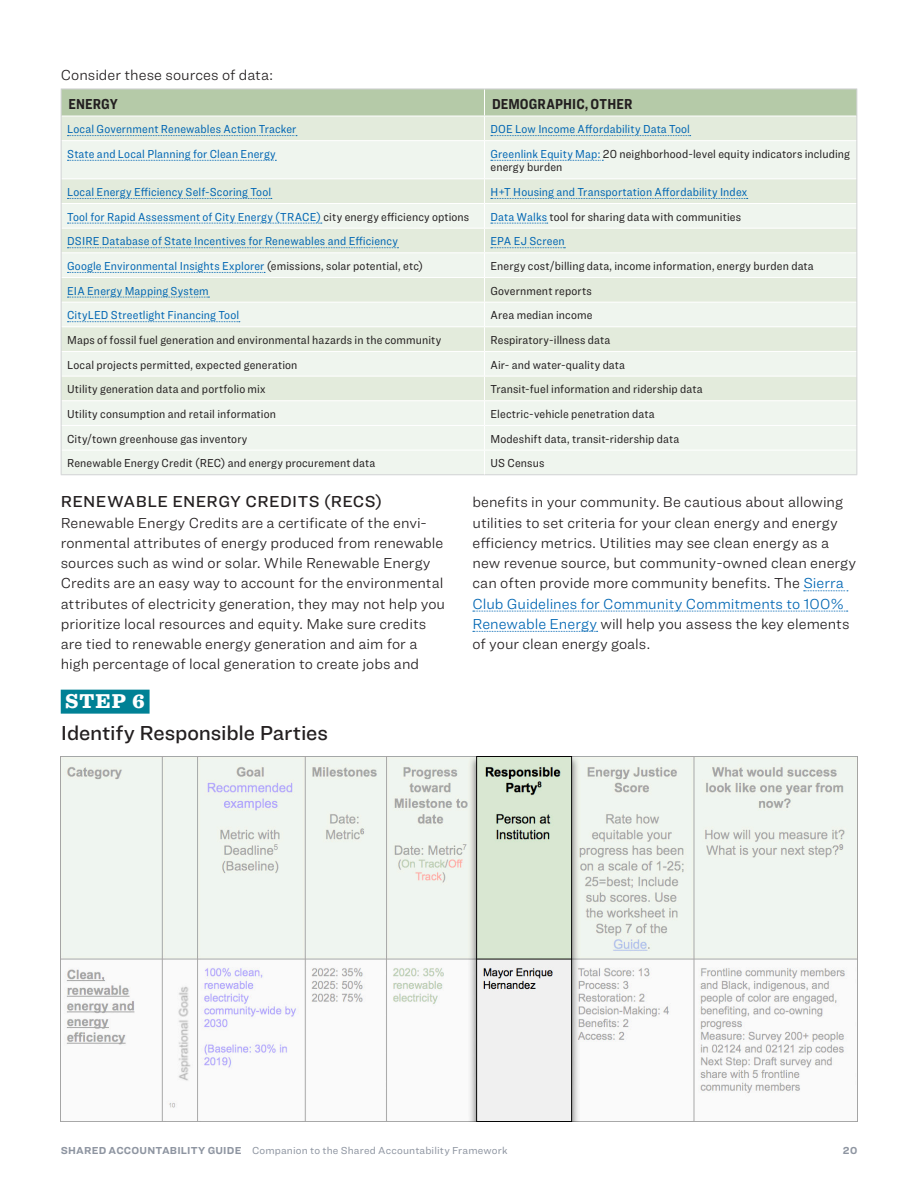
<style>
.page{position:relative;width:918px;height:1188px;background:#fff}
.page>*{position:absolute;margin:0;border:0;box-sizing:border-box;transform-origin:0 0}
.Heading_2{font:500 21px "Ringside";letter-spacing:-.01em;color:#231f20}
.Step_before_Heading{font:900 21px "Sentinel";color:#fff}
.Heading_3{font:500 16.5px "Ringside";letter-spacing:.025em;color:#231f20}
.Body_Copy{font:300 15px/20.2px "Ringside";color:#231f20}
.ListParaIntro_Single{font:300 15px "Ringside";color:#231f20}
.Table_Body_Cell_Head{font:700 15px "Ringside Condensed";letter-spacing:.005em;color:#231f20}
.Table_Body_Cell{font:12px/13.5px "Ringside Narrow";letter-spacing:.01em;color:#231f20}
.Table_Body_Cell-2{font:12px "Ringside Narrow";letter-spacing:.01em;color:#0166b3}
.t1{font:10.5px "Ringside";letter-spacing:.015em;color:#8e95a1}
.t2{font:700 10.5px "Ringside";color:#8e95a1}
.s1{color:#0166b3}
.s2{color:#231f20}
.s3{font-weight:700}
</style>
<div class="page">
<svg style="left:62px;top:141px;width:794px;height:333px;background:#eaf1e7"></svg>
<hr style="left:62px;top:178px;width:422px;height:1px;background:#fff">
<hr style="left:484px;top:178px;width:372px;height:1px;background:#fff">
<hr style="left:62px;top:203px;width:422px;height:1px;background:#fff">
<hr style="left:484px;top:203px;width:372px;height:1px;background:#fff">
<hr style="left:62px;top:228px;width:422px;height:1px;background:#fff">
<hr style="left:484px;top:228px;width:372px;height:1px;background:#fff">
<hr style="left:62px;top:252px;width:422px;height:1px;background:#fff">
<hr style="left:484px;top:252px;width:372px;height:1px;background:#fff">
<hr style="left:62px;top:277px;width:422px;height:1px;background:#fff">
<hr style="left:484px;top:277px;width:372px;height:1px;background:#fff">
<hr style="left:62px;top:302px;width:422px;height:1px;background:#fff">
<hr style="left:484px;top:302px;width:372px;height:1px;background:#fff">
<hr style="left:62px;top:326px;width:422px;height:1px;background:#fff">
<hr style="left:484px;top:326px;width:372px;height:1px;background:#fff">
<hr style="left:62px;top:351px;width:422px;height:1px;background:#fff">
<hr style="left:484px;top:351px;width:372px;height:1px;background:#fff">
<hr style="left:62px;top:376px;width:422px;height:1px;background:#fff">
<hr style="left:484px;top:376px;width:372px;height:1px;background:#fff">
<hr style="left:484px;top:141px;width:1px;height:37px;background:#fff">
<hr style="left:62px;top:400px;width:422px;height:1px;background:#fff">
<hr style="left:484px;top:400px;width:372px;height:1px;background:#fff">
<hr style="left:62px;top:425px;width:422px;height:1px;background:#fff">
<hr style="left:484px;top:425px;width:372px;height:1px;background:#fff">
<hr style="left:62px;top:450px;width:422px;height:1px;background:#fff">
<hr style="left:484px;top:450px;width:372px;height:1px;background:#fff">
<hr style="left:61px;top:141px;width:1px;height:38px;background:#d1d2d4">
<hr style="left:856px;top:141px;width:1px;height:38px;background:#d1d2d4">
<svg style="left:61px;top:179px;width:1px;height:295px"></svg>
<svg style="left:856px;top:179px;width:1px;height:295px"></svg>
<hr style="left:61px;top:474px;width:423px;height:1px;background:#d1d2d4">
<hr style="left:484px;top:474px;width:373px;height:1px;background:#d1d2d4">
<svg style="left:484px;top:179px;width:1px;height:295px"></svg>
<svg style="left:61px;top:89px;width:796px;height:52px;background:#cbdac2"></svg>
<svg style="left:68px;top:160px;width:208px;height:1px"></svg>
<svg style="left:491px;top:160px;width:112px;height:1px"></svg>
<svg style="left:68px;top:198px;width:204px;height:1px"></svg>
<svg style="left:491px;top:198px;width:257px;height:1px"></svg>
<svg style="left:68px;top:223px;width:254px;height:1px"></svg>
<svg style="left:491px;top:223px;width:57px;height:1px"></svg>
<svg style="left:68px;top:247px;width:330px;height:1px"></svg>
<svg style="left:491px;top:247px;width:74px;height:1px"></svg>
<svg style="left:68px;top:272px;width:197px;height:1px"></svg>
<svg style="left:68px;top:297px;width:141px;height:1px"></svg>
<svg style="left:68px;top:321px;width:172px;height:1px"></svg>
<svg style="left:804px;top:590px;width:44px;height:1px"></svg>
<svg style="left:473px;top:611px;width:375px;height:1px"></svg>
<svg style="left:473px;top:631px;width:125px;height:1px"></svg>
<div style="left:61px;top:690px;width:89px;height:24px;background:#008195"></div>
<img style="left:61px;top:756px;width:796px;height:366px">
<p class="ListParaIntro_Single" style="left:61px;top:64px;width:214px">Consider these sources of data:</p>
<p class="Table_Body_Cell_Head" style="left:69px;top:93px;width:51px">ENERGY</p>
<p class="Table_Body_Cell_Head" style="left:492px;top:93px;width:142px">DEMOGRAPHIC, OTHER</p>
<p class="Table_Body_Cell-2" style="left:67px;top:121px;width:231px">Local Government Renewables Action Tracker</p>
<p class="Table_Body_Cell-2" style="left:490px;top:121px;width:201px">DOE Low Income Affordability Data Tool</p>
<p class="Table_Body_Cell-2" style="left:67px;top:145px;width:210px">State and Local Planning for Clean Energy</p>
<p class="Table_Body_Cell" style="left:490px;top:147px;width:361px"><span class="s1">Greenlink Equity Map:</span> 20 neighborhood-level equity indicators including energy burden</p>
<p class="Table_Body_Cell-2" style="left:67px;top:184px;width:206px">Local Energy Efficiency Self-Scoring Tool</p>
<p class="Table_Body_Cell-2" style="left:490px;top:184px;width:258px">H+T Housing and Transportation Affordability Index</p>
<p class="Table_Body_Cell-2" style="left:67px;top:208px;width:404px">Tool for Rapid Assessment of City Energy (TRACE) <span class="s2">city energy efficiency options</span></p>
<p class="Table_Body_Cell" style="left:490px;top:210px;width:252px"><span class="s1">Data Walks</span> tool for sharing data with communities</p>
<p class="Table_Body_Cell-2" style="left:67px;top:233px;width:332px">DSIRE Database of State Incentives for Renewables and Efficiency</p>
<p class="Table_Body_Cell-2" style="left:490px;top:233px;width:76px">EPA EJ Screen</p>
<p class="Table_Body_Cell-2" style="left:67px;top:258px;width:358px">Google Environmental Insights Explorer <span class="s2">(emissions, solar potential, etc)</span></p>
<p class="Table_Body_Cell" style="left:490px;top:259px;width:325px">Energy cost/billing data, income information, energy burden data</p>
<p class="Table_Body_Cell-2" style="left:67px;top:282px;width:143px">EIA Energy Mapping System</p>
<p class="Table_Body_Cell" style="left:490px;top:284px;width:103px">Government reports</p>
<p class="Table_Body_Cell-2" style="left:67px;top:307px;width:174px">CityLED Streetlight Financing Tool</p>
<p class="Table_Body_Cell" style="left:490px;top:308px;width:103px">Area median income</p>
<p class="Table_Body_Cell" style="left:67px;top:333px;width:376px">Maps of fossil fuel generation and environmental hazards in the community</p>
<p class="Table_Body_Cell" style="left:490px;top:333px;width:121px">Respiratory-illness data</p>
<p class="Table_Body_Cell" style="left:67px;top:358px;width:232px">Local projects permitted, expected generation</p>
<p class="Table_Body_Cell" style="left:490px;top:358px;width:136px">Air- and water-quality data</p>
<p class="Table_Body_Cell" style="left:67px;top:382px;width:200px">Utility generation data and portfolio mix</p>
<p class="Table_Body_Cell" style="left:490px;top:382px;width:214px">Transit-fuel information and ridership data</p>
<p class="Table_Body_Cell" style="left:67px;top:407px;width:210px">Utility consumption and retail information</p>
<p class="Table_Body_Cell" style="left:490px;top:407px;width:166px">Electric-vehicle penetration data</p>
<p class="Table_Body_Cell" style="left:67px;top:432px;width:182px">City/town greenhouse gas inventory</p>
<p class="Table_Body_Cell" style="left:490px;top:432px;width:190px">Modeshift data, transit-ridership data</p>
<p class="Table_Body_Cell" style="left:67px;top:456px;width:310px">Renewable Energy Credit (REC) and energy procurement data</p>
<p class="Table_Body_Cell" style="left:490px;top:456px;width:56px">US Census</p>
<p class="Heading_3" style="left:61px;top:490px;width:323px">RENEWABLE ENERGY CREDITS (RECS)</p>
<p class="Body_Copy" style="left:61px;top:512px;width:386px">Renewable Energy Credits are a certificate of the envi&shy;ronmental attributes of energy produced from renewable sources such as wind or solar. While Renewable Energy Credits are an easy way to account for the environmental attributes of electricity generation, they may not help you prioritize local resources and equity. Make sure credits are tied to renewable energy generation and aim for a high percentage of local generation to create jobs and</p>
<p class="Body_Copy" style="left:472px;top:492px;width:385px">benefits in your community. Be cautious about allowing utilities to set criteria for your clean energy and energy efficiency metrics. Utilities may see clean energy as a new revenue source, but community-owned clean energy can often provide more community benefits. The <span class="s1">Sierra Club Guidelines for Community Commitments to 100% Renewable Energy</span> will help you assess the key elements of your clean energy goals.</p>
<p class="Step_before_Heading" style="left:65px;top:685px;width:81px">STEP 6</p>
<p class="Heading_2" style="left:61px;top:718px;width:269px">Identify Responsible Parties</p>
<p class="t1" style="left:61px;top:1143px;width:448px"><span class="s3">SHARED ACCOUNTABILITY GUIDE</span> Companion to the Shared Accountability Framework</p>
<p class="t2" style="left:843px;top:1143px;width:16px">20</p>
</div>
